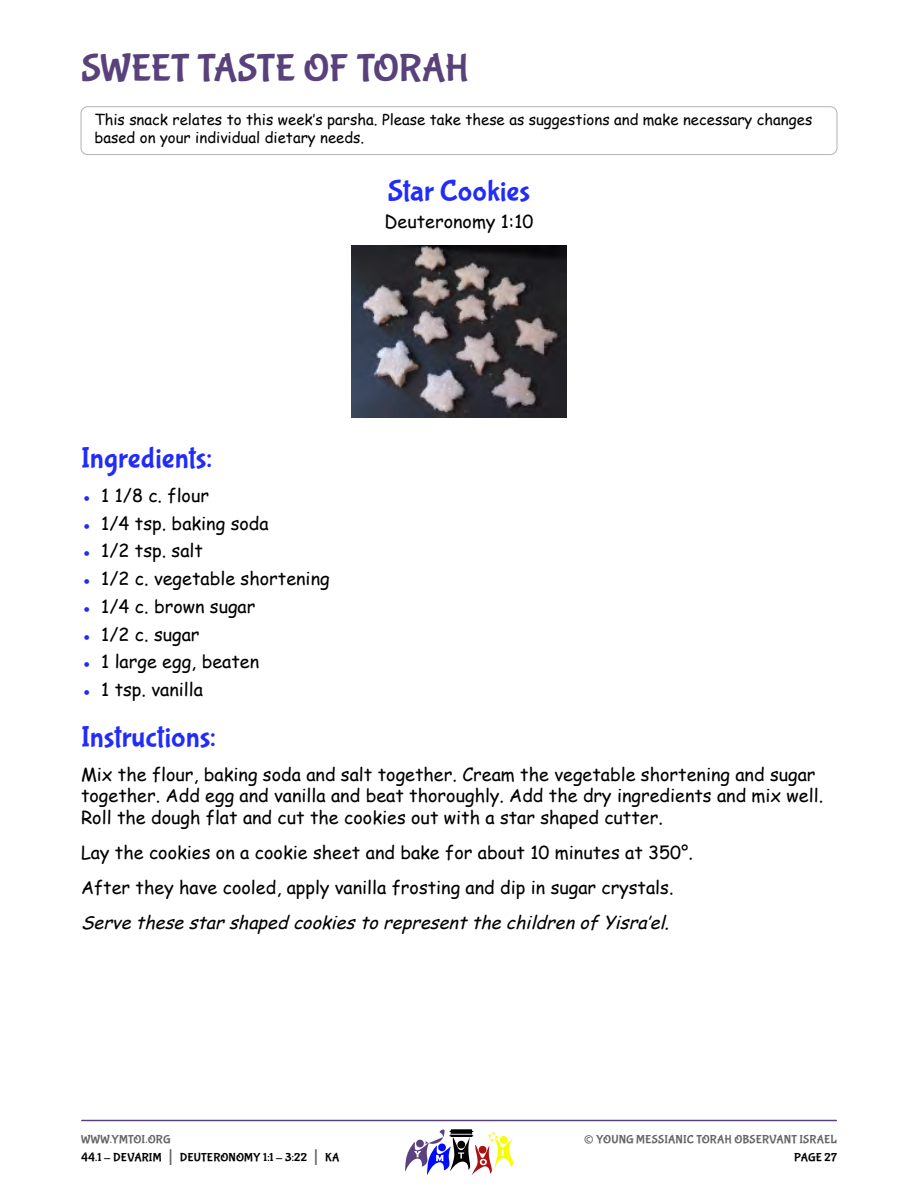
<style>
.page{position:relative;width:918px;height:1188px;background:#fff}
.page>*{position:absolute;margin:0;border:0;box-sizing:border-box;transform-origin:0 0}
.Heading{font:39px "Bubblegum Sans";letter-spacing:-.01em;color:#59417c}
.Sub_Heading{font:30px "Bubblegum Sans";letter-spacing:.005em;color:#222cf9}
.Sub_Heading_Center_Cntd{font:30px "Bubblegum Sans";color:#222cf9}
.t1{font:27px "Bubblegum Sans";color:#666}
.Body_Text{font:18px/21.6px "Comic Sans MS";color:#000}
.Body_Text-2{font:italic 18px "Comic Sans MS";color:#000}
.Body_Text_-_Center{font:18px "Comic Sans MS";color:#000}
.Body_Text_-_Instructions_Col__Width{font:15px/18px "Comic Sans MS";color:#000}
.t2{font:12px/18px "Bubblegum Sans";letter-spacing:.015em;color:#000}
.t3{font:12px "Bubblegum Sans";letter-spacing:.01em;color:#666}
.s1{color:#222cf9}
.s2{color:#666}
.s3{font-size:21px;color:#666}
</style>
<div class="page">
<hr style="left:82px;top:1120px;width:754px;height:1px;background:#59417c">
<svg style="left:405px;top:1129px;width:108px;height:46px"></svg>
<div style="left:81px;top:106px;width:756px;height:49px;border:1px solid #b3b3b3;border-radius:7px"></div>
<img style="left:351px;top:245px;width:216px;height:173px">
<p class="Heading" style="left:81px;top:47px;width:390px">SWEET TASTE OF TORAH</p>
<p class="Body_Text_-_Instructions_Col__Width" style="left:94px;top:111px;width:719px">This snack relates to this week’s parsha. Please take these as suggestions and make necessary changes based on your individual dietary needs.</p>
<p class="Sub_Heading_Center_Cntd" style="left:388px;top:174px;width:144px">Star Cookies</p>
<p class="Body_Text_-_Center" style="left:385px;top:208px;width:150px">Deuteronomy 1:10</p>
<p class="Sub_Heading" style="left:81px;top:442px;width:133px">Ingredients:</p>
<p class="Body_Text" style="left:81px;top:484px;width:130px"><span class="s1">●</span> 1 1/8 c. flour</p>
<p class="Body_Text" style="left:81px;top:512px;width:189px"><span class="s1">●</span> 1/4 tsp. baking soda</p>
<p class="Body_Text" style="left:81px;top:540px;width:124px"><span class="s1">●</span> 1/2 tsp. salt</p>
<p class="Body_Text" style="left:81px;top:567px;width:250px"><span class="s1">●</span> 1/2 c. vegetable shortening</p>
<p class="Body_Text" style="left:81px;top:595px;width:176px"><span class="s1">●</span> 1/4 c. brown sugar</p>
<p class="Body_Text" style="left:81px;top:623px;width:120px"><span class="s1">●</span> 1/2 c. sugar</p>
<p class="Body_Text" style="left:81px;top:651px;width:180px"><span class="s1">●</span> 1 large egg, beaten</p>
<p class="Body_Text" style="left:81px;top:678px;width:123px"><span class="s1">●</span> 1 tsp. vanilla</p>
<p class="Sub_Heading" style="left:81px;top:720px;width:136px">Instructions:</p>
<p class="Body_Text" style="left:81px;top:763px;width:744px">Mix the flour, baking soda and salt together. Cream the vegetable shortening and sugar together. Add egg and vanilla and beat thoroughly. Add the dry ingredients and mix well.<br>Roll the dough flat and cut the cookies out with a star shaped cutter.</p>
<p class="Body_Text" style="left:81px;top:841px;width:614px">Lay the cookies on a cookie sheet and bake for about 10 minutes at 350°.</p>
<p class="Body_Text" style="left:81px;top:876px;width:594px">After they have cooled, apply vanilla frosting and dip in sugar crystals.</p>
<p class="Body_Text-2" style="left:81px;top:909px;width:595px">ServethesestarshapedcookiestorepresentthechildrenofYisra’el.</p>
<p class="t2" style="left:81px;top:1131px;width:260px"><span class="s2">WWW.YMTOI.ORG<br></span>44.1 - DEVARIM <span class="s3">|</span> DEUTERONOMY 1:1 - 3:22 <span class="s3">|</span> KA</p>
<h3 class="t1" style="left:584px;top:1124px;width:12px">©</h3>
<p class="t3" style="left:596px;top:1133px;width:242px">YOUNG MESSIANIC TORAH OBSERVANT ISRAEL</p>
<p class="t2" style="left:794px;top:1149px;width:44px">PAGE 27</p>
</div>
